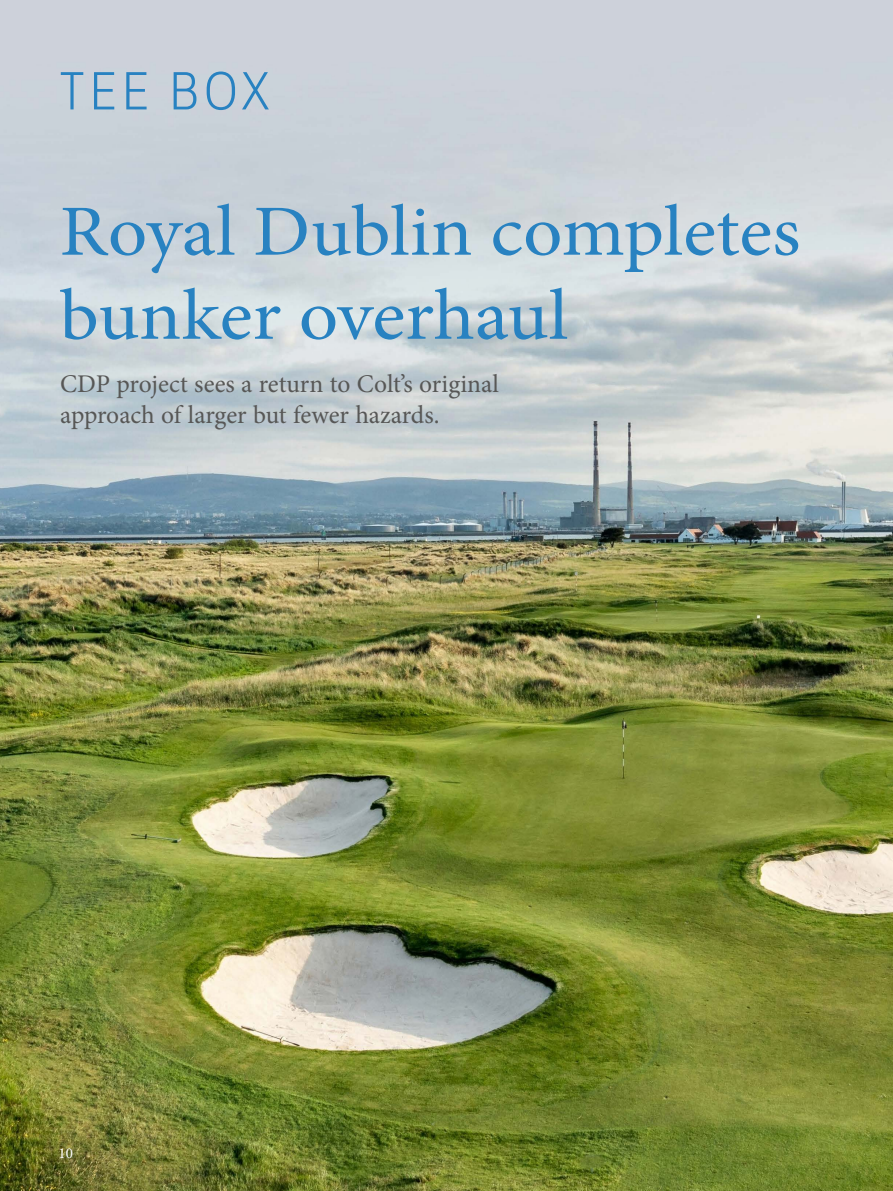
<style>
.page{position:relative;width:893px;height:1191px;background:#fff}
.page>*{position:absolute;margin:0;border:0;box-sizing:border-box;transform-origin:0 0}
.t1{font:72px/84px "Minion Pro";color:#2882c1;scale:1.08 1}
.t2{font:300 condensed 52.5px "Elza";letter-spacing:.12em;color:#2882c1}
.t3{font:25.5px/31.5px "Minion Pro";letter-spacing:-.005em;color:#575756}
.t4{font:15px "Minion Pro";color:#fff}
</style>
<div class="page">
<img style="left:0;top:0;width:893px;height:1191px">
<h2 class="t2" style="left:60px;top:57px;width:211px">TEE BOX</h2>
<h1 class="t1" style="left:60px;top:190px;width:688px">Royal Dublin completes bunker overhaul</h1>
<p class="t3" style="left:60px;top:368px;width:440px">CDP project sees a return to Colt’s original approach of larger but fewer hazards.</p>
<p class="t4" style="left:59px;top:1143px;width:16px">10</p>
</div>
